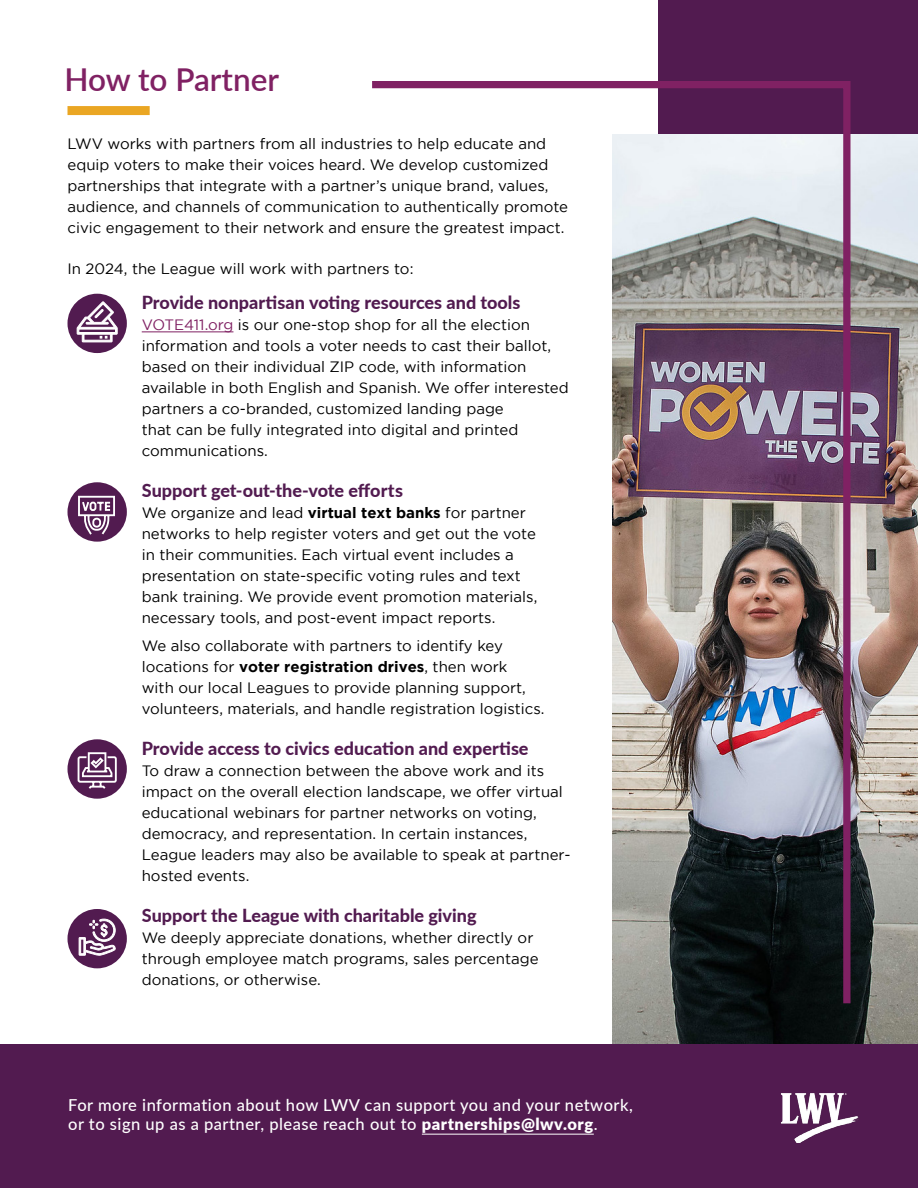
<style>
.page{position:relative;width:918px;height:1188px;background:#fff}
.page>*{position:absolute;margin:0;border:0;box-sizing:border-box;transform-origin:0 0}
.Template_1A_Header_1{font:600 31.5px "Lato";color:#802163}
.Body_Copy_2{font:800 18px "Lato";color:#521b50}
.Body_Copy_1{font:500 16.5px/19.5px "Lato";letter-spacing:.03em;color:#fff}
.Body_Copy_2-2{font:15px/21px "Gotham";color:#000}
.s1{color:#802163}
.s2{font-weight:700}
.s3{font-weight:900}
</style>
<div class="page">
<hr style="left:142px;top:332px;width:91px;height:1px;background:#802163">
<div style="left:659px;top:0;width:259px;height:1124px;background:#521b50"></div>
<div style="left:68px;top:106px;width:82px;height:9px;background:#eaa623"></div>
<img style="left:613px;top:135px;width:305px;height:910px">
<div style="left:0;top:1045px;width:918px;height:143px;background:#521b50"></div>
<img style="left:781px;top:1093px;width:78px;height:50px">
<hr style="left:422px;top:1134px;width:172px;height:1px;background:#fff">
<svg style="left:372px;top:77px;width:482px;height:934px"></svg>
<div style="left:68px;top:739px;width:59px;height:60px;background:#521b50;border-radius:50%"></div>
<svg style="left:77px;top:752px;width:41px;height:39px"></svg>
<div style="left:68px;top:482px;width:59px;height:60px;background:#521b50;border-radius:50%"></div>
<svg style="left:77px;top:495px;width:39px;height:42px"></svg>
<div style="left:68px;top:909px;width:59px;height:59px;background:#521b50;border-radius:50%"></div>
<svg style="left:79px;top:919px;width:37px;height:37px"></svg>
<div style="left:68px;top:294px;width:59px;height:59px;background:#521b50;border-radius:50%"></div>
<svg style="left:77px;top:301px;width:41px;height:41px"></svg>
<p class="Template_1A_Header_1" style="left:64px;top:57px;width:216px">How to Partner</p>
<p class="Body_Copy_2-2" style="left:68px;top:133px;width:502px">LWV works with partners from all industries to help educate and equip voters to make their voices heard. We develop customized partnerships that integrate with a partner’s unique brand, values, audience, and channels of communication to authentically promote civic engagement to their network and ensure the greatest impact.</p>
<p class="Body_Copy_2-2" style="left:68px;top:258px;width:348px">In 2024, the League will work with partners to:</p>
<p class="Body_Copy_2" style="left:142px;top:289px;width:380px">Provide nonpartisan voting resources and tools</p>
<p class="Body_Copy_2-2" style="left:142px;top:314px;width:429px"><span class="s1">VOTE411.org</span> is our one-stop shop for all the election information and tools a voter needs to cast their ballot, based on their individual ZIP code, with information available in both English and Spanish. We offer interested partners a co-branded, customized landing page<br>that can be fully integrated into digital and printed communications.</p>
<p class="Body_Copy_2" style="left:142px;top:477px;width:263px">Support get-out-the-vote efforts</p>
<p class="Body_Copy_2-2" style="left:142px;top:502px;width:397px">We organize and lead <span class="s2">virtual text banks</span> for partner networks to help register voters and get out the vote in their communities. Each virtual event includes a presentation on state-specific voting rules and text bank training. We provide event promotion materials, necessary tools, and post-event impact reports.</p>
<p class="Body_Copy_2-2" style="left:142px;top:635px;width:404px">We also collaborate with partners to identify key locations for <span class="s2">voter registration drives</span>, then work<br>with our local Leagues to provide planning support, volunteers, materials, and handle registration logistics.</p>
<p class="Body_Copy_2" style="left:142px;top:735px;width:388px">Provide access to civics education and expertise</p>
<p class="Body_Copy_2-2" style="left:142px;top:760px;width:430px">To draw a connection between the above work and its impact on the overall election landscape, we offer virtual educational webinars for partner networks on voting, democracy, and representation. In certain instances, League leaders may also be available to speak at partner&shy;hosted events.</p>
<p class="Body_Copy_2" style="left:142px;top:902px;width:336px">Support the League with charitable giving</p>
<p class="Body_Copy_2-2" style="left:142px;top:927px;width:398px">We deeply appreciate donations, whether directly or through employee match programs, sales percentage donations, or otherwise.</p>
<p class="Body_Copy_1" style="left:68px;top:1094px;width:566px">For more information about how LWV can support you and your network, or to sign up as a partner, please reach out to <span class="s3">partnerships@lwv.org</span>.</p>
</div>
